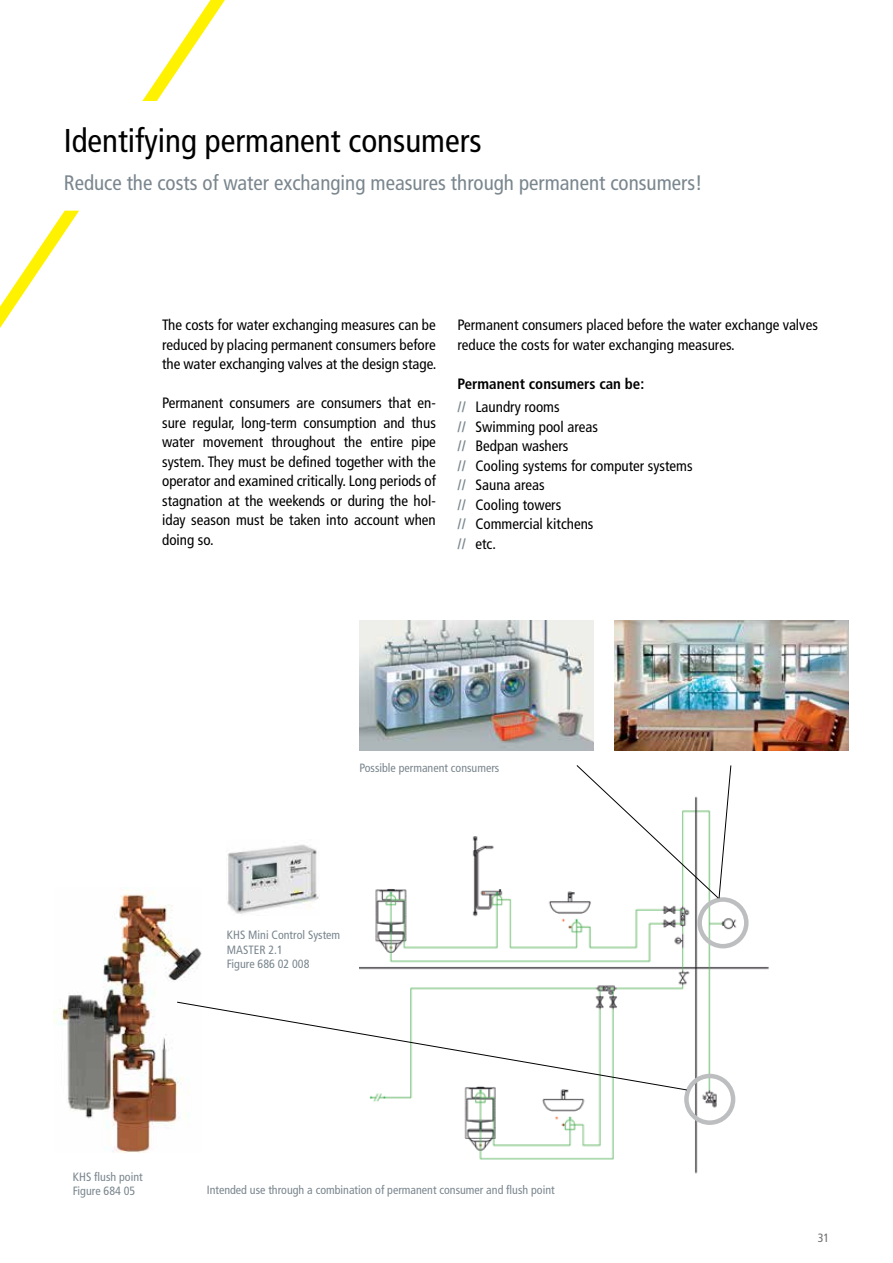
<style>
.page{position:relative;width:893px;height:1263px;background:#fff}
.page>*{position:absolute;margin:0;border:0;box-sizing:border-box;transform-origin:0 0}
.t1{font:condensed 33px "Frutiger";color:#000}
.t2{font:condensed 21px "Frutiger";color:#7a868e}
.t3{font:condensed 15px/19.5px "Frutiger";color:#000;text-align:justify}
.t4{font:700 condensed 15px/23.7px "Frutiger";color:#000}
.t5{font:condensed 12px/14.4px "Frutiger";color:#7a868e}
.t6{font:condensed 12px "Frutiger";color:#6d6e71}
.s1{color:#7a868e}
.s2{font-weight:400}
.s3{font-weight:700;color:#7a868e}
</style>
<div class="page">
<img style="left:53px;top:889px;width:148px;height:264px">
<svg style="left:0;top:210px;width:79px;height:118px"></svg>
<img style="left:359px;top:621px;width:234px;height:129px">
<img style="left:359px;top:836px;width:410px;height:338px">
<img style="left:614px;top:621px;width:234px;height:129px">
<div style="left:697px;top:897px;width:52px;height:51px;border:4px solid #bcbec0;border-radius:50%"></div>
<div style="left:684px;top:1074px;width:51px;height:51px;border:4px solid #bcbec0;border-radius:50%"></div>
<svg style="left:176px;top:1001px;width:512px;height:90px"></svg>
<svg style="left:576px;top:765px;width:156px;height:134px"></svg>
<img style="left:227px;top:844px;width:92px;height:70px">
<svg style="left:142px;top:0;width:83px;height:101px"></svg>
<h1 class="t1" style="left:64px;top:122px;width:419px">Identifying permanent consumers</h1>
<h2 class="t2" style="left:64px;top:170px;width:640px">Reduce the costs of water exchanging measures through permanent consumers!</h2>
<p class="t3" style="left:162px;top:315px;width:276px">The costs for water exchanging measures can be reduced by placing permanent consumers before the water exchanging valves at the design stage.</p>
<p class="t3" style="left:162px;top:393px;width:275px">Permanent consumers are consumers that en&shy;sure regular, long-term consumption and thus water movement throughout the entire pipe system. They must be defined together with the operator and examined critically. Long periods of stagnation at the weekends or during the hol&shy;iday season must be taken into account when doing so.</p>
<p class="t3" style="left:457px;top:315px;width:362px">Permanent consumers placed before the water exchange valves reduce the costs for water exchanging measures.</p>
<p class="t4" style="left:457px;top:372px;width:188px">Permanent consumers can be: <span class="s1">//</span> <span class="s2">Laundry rooms</span></p>
<p class="t3" style="left:457px;top:417px;width:237px;text-align:left"><span class="s3">//</span> Swimming pool areas<br><span class="s3">//</span> Bedpan washers<br><span class="s3">//</span> Cooling systems for computer systems <span class="s3">//</span> Sauna areas<br><span class="s3">//</span> Cooling towers<br><span class="s3">//</span> Commercial kitchens<br><span class="s3">//</span> etc.</p>
<p class="t5" style="left:359px;top:761px;width:141px">Possible permanent consumers</p>
<p class="t5" style="left:227px;top:928px;width:115px">KHS Mini Control System<br>MASTER 2.1<br>Figure 686 02 008</p>
<p class="t5" style="left:73px;top:1169px;width:71px">KHS flush point<br>Figure 684 05</p>
<p class="t5" style="left:207px;top:1183px;width:349px">Intended use through a combination of permanent consumer and flush point</p>
<p class="t6" style="left:818px;top:1230px;width:13px">31</p>
</div>
